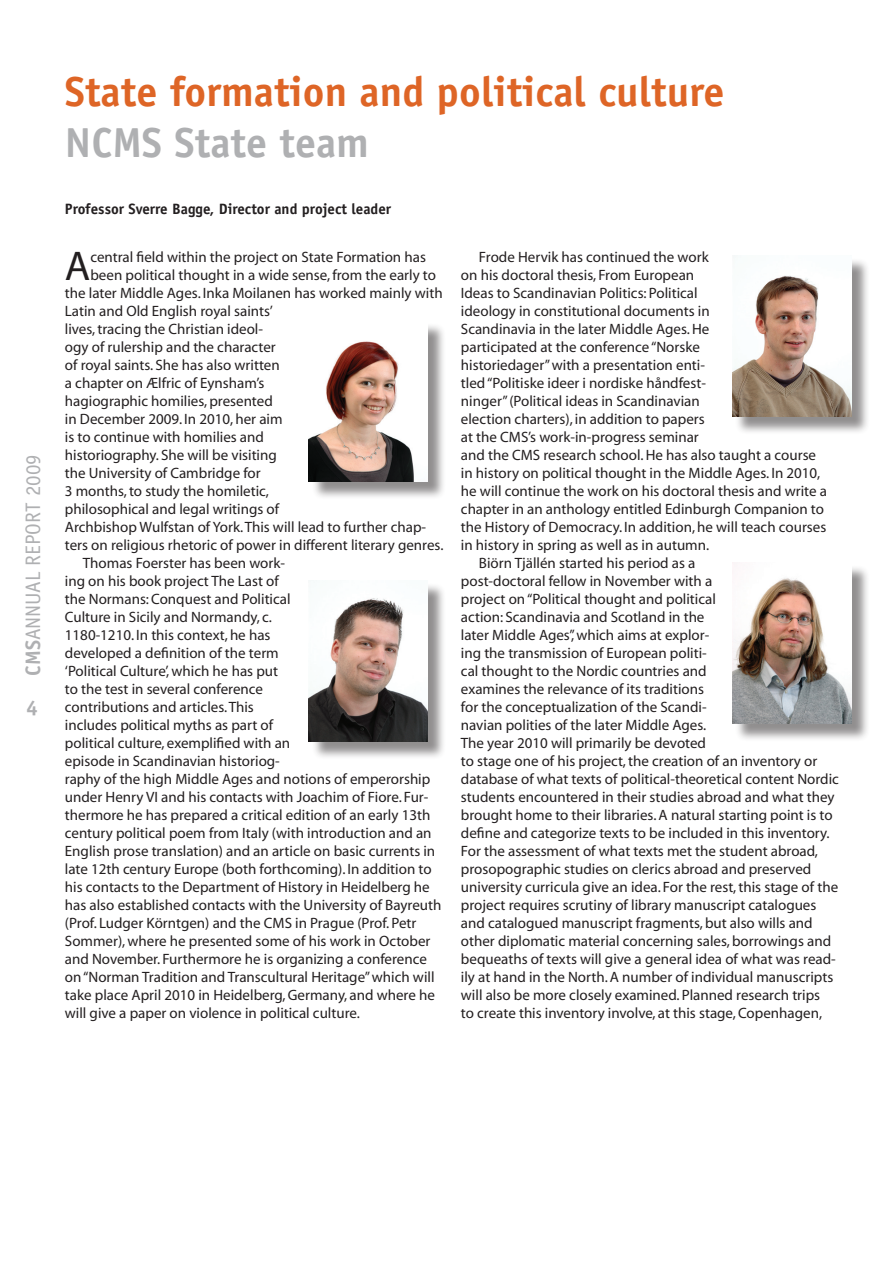
<style>
.page{position:relative;width:893px;height:1263px;background:#fff}
.page>*{position:absolute;margin:0;border:0;box-sizing:border-box;transform-origin:0 0}
.t1{font:700 42px "Officina Sans";color:#de6526}
.t2{font:700 42px "Officina Sans";color:#afb0b2}
.t3{font:41.7px "Myriad";color:#231f20}
.t4{font:21px "Officina Sans";color:#afb0b2}
.t5{font:700 21px "Officina Sans";color:#afb0b2}
.t6{font:15px "Myriad";color:#231f20}
.t7{font:700 15px "Officina Sans";color:#231f20}
.s1{font-weight:700}
</style>
<div class="page">
<div style="left:311px;top:583px;width:136px;height:177px;background:#231f20;opacity:.5"></div>
<img style="left:309px;top:583px;width:119px;height:158px">
<div style="left:734px;top:258px;width:136px;height:177px;background:#231f20;opacity:.5"></div>
<img style="left:732px;top:258px;width:119px;height:158px">
<div style="left:734px;top:565px;width:136px;height:177px;background:#231f20;opacity:.5"></div>
<img style="left:732px;top:563px;width:119px;height:160px">
<div style="left:311px;top:323px;width:136px;height:177px;background:#231f20;opacity:.5"></div>
<img style="left:309px;top:323px;width:119px;height:158px">
<h3 class="t4" style="left:21px;top:676px;width:223px;rotate:-90deg"><span class="s1">CMS</span>ANNUAL REPORT 2009</h3>
<h3 class="t5" style="left:26px;top:694px;width:13px">4</h3>
<h1 class="t1" style="left:65px;top:66px;width:661px">State formation and political culture</h1>
<h1 class="t2" style="left:65px;top:116px;width:305px">NCMS State team</h1>
<p class="t7" style="left:65px;top:200px;width:328px">Professor Sverre Bagge, Director and project leader</p>
<h2 class="t3" style="left:65px;top:245px;width:27px">A</h2>
<p class="t6" style="left:90px;top:250px;width:337px">central field within the project on State Formation has</p>
<p class="t6" style="left:90px;top:268px;width:347px">been political thought in a wide sense, from the early to</p>
<p class="t6" style="left:65px;top:286px;width:379px">the later Middle Ages. Inka Moilanen has worked mainly with</p>
<p class="t6" style="left:65px;top:304px;width:210px">Latin and Old English royal saints’</p>
<p class="t6" style="left:65px;top:322px;width:200px">lives, tracing the Christian ideol-</p>
<p class="t6" style="left:65px;top:340px;width:212px">ogy of rulership and the character</p>
<p class="t6" style="left:65px;top:358px;width:216px">of royal saints. She has also written</p>
<p class="t6" style="left:65px;top:376px;width:201px">a chapter on Ælfric of Eynsham’s</p>
<p class="t6" style="left:65px;top:394px;width:209px">hagiographic homilies, presented</p>
<p class="t6" style="left:65px;top:412px;width:219px">in December 2009. In 2010, her aim</p>
<p class="t6" style="left:65px;top:430px;width:201px">is to continue with homilies and</p>
<p class="t6" style="left:65px;top:448px;width:213px">historiography. She will be visiting</p>
<p class="t6" style="left:65px;top:466px;width:197px">the University of Cambridge for</p>
<p class="t6" style="left:65px;top:484px;width:205px">3 months, to study the homiletic,</p>
<p class="t6" style="left:65px;top:502px;width:216px">philosophical and legal writings of</p>
<p class="t6" style="left:65px;top:520px;width:363px">Archbishop Wulfstan of York. This will lead to further chap-</p>
<p class="t6" style="left:65px;top:538px;width:380px">ters on religious rhetoric of power in different literary genres.</p>
<p class="t6" style="left:83px;top:556px;width:204px">Thomas Foerster has been work-</p>
<p class="t6" style="left:65px;top:574px;width:215px">ing on his book project The Last of</p>
<p class="t6" style="left:65px;top:592px;width:227px">the Normans: Conquest and Political</p>
<p class="t6" style="left:65px;top:610px;width:208px">Culture in Sicily and Normandy, c.</p>
<p class="t6" style="left:65px;top:628px;width:207px">1180-1210. In this context, he has</p>
<p class="t6" style="left:65px;top:646px;width:215px">developed a definition of the term</p>
<p class="t6" style="left:65px;top:664px;width:215px">‘Political Culture’, which he has put</p>
<p class="t6" style="left:65px;top:682px;width:200px">to the test in several conference</p>
<p class="t6" style="left:65px;top:700px;width:190px">contributions and articles. This</p>
<p class="t6" style="left:65px;top:718px;width:210px">includes political myths as part of</p>
<p class="t6" style="left:65px;top:736px;width:227px">political culture, exemplified with an</p>
<p class="t6" style="left:65px;top:754px;width:216px">episode in Scandinavian historiog-</p>
<p class="t6" style="left:65px;top:772px;width:367px">raphy of the high Middle Ages and notions of emperorship</p>
<p class="t6" style="left:65px;top:790px;width:365px">under Henry VI and his contacts with Joachim of Fiore. Fur-</p>
<p class="t6" style="left:65px;top:808px;width:367px">thermore he has prepared a critical edition of an early 13th</p>
<p class="t6" style="left:65px;top:826px;width:368px">century political poem from Italy (with introduction and an</p>
<p class="t6" style="left:65px;top:844px;width:372px">English prose translation) and an article on basic currents in</p>
<p class="t6" style="left:65px;top:862px;width:368px">late 12th century Europe (both forthcoming). In addition to</p>
<p class="t6" style="left:65px;top:880px;width:366px">his contacts to the Department of History in Heidelberg he</p>
<p class="t6" style="left:65px;top:898px;width:378px">has also established contacts with the University of Bayreuth</p>
<p class="t6" style="left:65px;top:916px;width:353px">(Prof. Ludger Körntgen) and the CMS in Prague (Prof. Petr</p>
<p class="t6" style="left:65px;top:934px;width:367px">Sommer), where he presented some of his work in October</p>
<p class="t6" style="left:65px;top:952px;width:363px">and November. Furthermore he is organizing a conference</p>
<p class="t6" style="left:65px;top:970px;width:371px">on “Norman Tradition and Transcultural Heritage” which will</p>
<p class="t6" style="left:65px;top:988px;width:371px">take place April 2010 in Heidelberg, Germany, and where he</p>
<p class="t6" style="left:65px;top:1006px;width:297px">will give a paper on violence in political culture.</p>
<p class="t6" style="left:479px;top:250px;width:231px">Frode Hervik has continued the work</p>
<p class="t6" style="left:461px;top:268px;width:235px">on his doctoral thesis, From European</p>
<p class="t6" style="left:461px;top:286px;width:238px">Ideas to Scandinavian Politics: Political</p>
<p class="t6" style="left:461px;top:304px;width:250px">ideology in constitutional documents in</p>
<p class="t6" style="left:461px;top:322px;width:250px">Scandinavia in the later Middle Ages. He</p>
<p class="t6" style="left:461px;top:340px;width:241px">participated at the conference “Norske</p>
<p class="t6" style="left:461px;top:358px;width:246px">historiedager” with a presentation enti-</p>
<p class="t6" style="left:461px;top:376px;width:247px">tled “Politiske ideer i nordiske håndfest-</p>
<p class="t6" style="left:461px;top:394px;width:240px">ninger” (Political ideas in Scandinavian</p>
<p class="t6" style="left:461px;top:412px;width:245px">election charters), in addition to papers</p>
<p class="t6" style="left:461px;top:430px;width:239px">at the CMS’s work-in-progress seminar</p>
<p class="t6" style="left:461px;top:448px;width:357px">and the CMS research school. He has also taught a course</p>
<p class="t6" style="left:461px;top:466px;width:361px">in history on political thought in the Middle Ages. In 2010,</p>
<p class="t6" style="left:461px;top:484px;width:368px">he will continue the work on his doctoral thesis and write a</p>
<p class="t6" style="left:461px;top:502px;width:365px">chapter in an anthology entitled Edinburgh Companion to</p>
<p class="t6" style="left:461px;top:520px;width:367px">the History of Democracy. In addition, he will teach courses</p>
<p class="t6" style="left:461px;top:538px;width:250px">in history in spring as well as in autumn.</p>
<p class="t6" style="left:479px;top:556px;width:218px">Biörn Tjällén started his period as a</p>
<p class="t6" style="left:461px;top:574px;width:253px">post-doctoral fellow in November with a</p>
<p class="t6" style="left:461px;top:592px;width:256px">project on “Political thought and political</p>
<p class="t6" style="left:461px;top:610px;width:245px">action: Scandinavia and Scotland in the</p>
<p class="t6" style="left:461px;top:628px;width:250px">later Middle Ages”, which aims at explor-</p>
<p class="t6" style="left:461px;top:646px;width:247px">ing the transmission of European politi-</p>
<p class="t6" style="left:461px;top:664px;width:247px">cal thought to the Nordic countries and</p>
<p class="t6" style="left:461px;top:682px;width:245px">examines the relevance of its traditions</p>
<p class="t6" style="left:461px;top:700px;width:247px">for the conceptualization of the Scandi-</p>
<p class="t6" style="left:461px;top:718px;width:247px">navian polities of the later Middle Ages.</p>
<p class="t6" style="left:461px;top:736px;width:247px">The year 2010 will primarily be devoted</p>
<p class="t6" style="left:461px;top:754px;width:358px">to stage one of his project, the creation of an inventory or</p>
<p class="t6" style="left:461px;top:772px;width:380px">database of what texts of political-theoretical content Nordic</p>
<p class="t6" style="left:461px;top:790px;width:375px">students encountered in their studies abroad and what they</p>
<p class="t6" style="left:461px;top:808px;width:373px">brought home to their libraries. A natural starting point is to</p>
<p class="t6" style="left:461px;top:826px;width:370px">define and categorize texts to be included in this inventory.</p>
<p class="t6" style="left:461px;top:844px;width:359px">For the assessment of what texts met the student abroad,</p>
<p class="t6" style="left:461px;top:862px;width:352px">prosopographic studies on clerics abroad and preserved</p>
<p class="t6" style="left:461px;top:880px;width:379px">university curricula give an idea. For the rest, this stage of the</p>
<p class="t6" style="left:461px;top:898px;width:357px">project requires scrutiny of library manuscript catalogues</p>
<p class="t6" style="left:461px;top:916px;width:353px">and catalogued manuscript fragments, but also wills and</p>
<p class="t6" style="left:461px;top:934px;width:372px">other diplomatic material concerning sales, borrowings and</p>
<p class="t6" style="left:461px;top:952px;width:376px">bequeaths of texts will give a general idea of what was read-</p>
<p class="t6" style="left:461px;top:970px;width:374px">ily at hand in the North. A number of individual manuscripts</p>
<p class="t6" style="left:461px;top:988px;width:361px">will also be more closely examined. Planned research trips</p>
<p class="t6" style="left:461px;top:1006px;width:363px">to create this inventory involve, at this stage, Copenhagen,</p>
</div>
